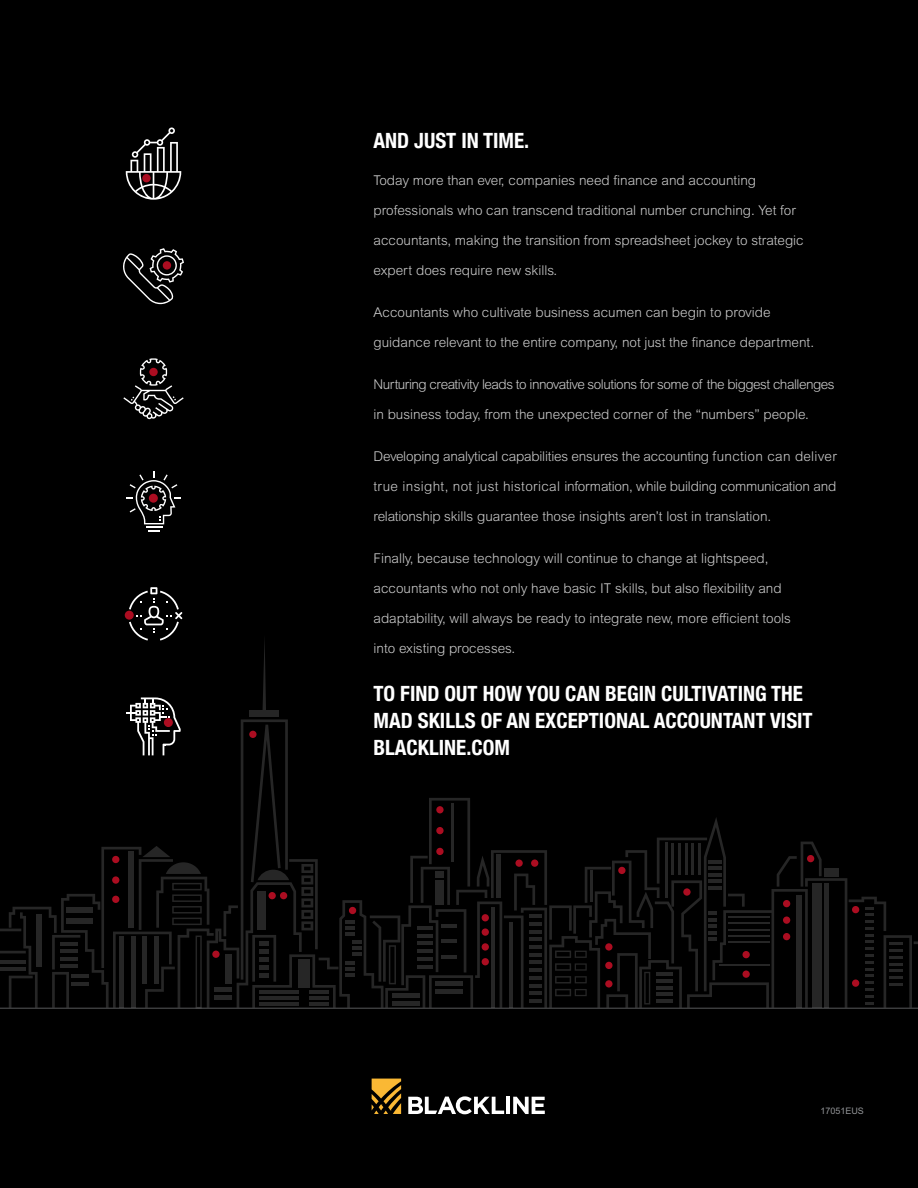
<style>
.page{position:relative;width:918px;height:1188px;background:#000}
.page>*{position:absolute;margin:0;border:0;box-sizing:border-box;transform-origin:0 0}
.t1{font:700 condensed 21px/27px "Helvetica Neue";color:#fff}
.t2{font:300 13.5px "Arial MT Pro";color:#ccc}
.t3{font:300 13.5px "Arial MT Pro";letter-spacing:-.035em;color:#ccc}
.t4{font:9px "Arial MT Pro";color:#939598}
</style>
<div class="page">
<hr style="left:0;top:1008px;width:918px;height:1px;background:#58595b">
<hr style="left:506px;top:1097px;width:4px;height:17px;background:#fff">
<svg style="left:513px;top:1097px;width:32px;height:17px"></svg>
<svg style="left:408px;top:1096px;width:96px;height:18px"></svg>
<svg style="left:371px;top:1079px;width:30px;height:35px"></svg>
<svg style="left:123px;top:248px;width:61px;height:56px"></svg>
<div style="left:163px;top:261px;width:8px;height:9px;background:#ab0d21;border-radius:50%"></div>
<svg style="left:126px;top:128px;width:55px;height:72px"></svg>
<svg style="left:123px;top:358px;width:61px;height:61px"></svg>
<div style="left:149px;top:368px;width:9px;height:8px;background:#ab0d21;border-radius:50%"></div>
<svg style="left:126px;top:471px;width:55px;height:60px"></svg>
<div style="left:149px;top:494px;width:9px;height:9px;background:#ab0d21;border-radius:50%"></div>
<svg style="left:0;top:587px;width:918px;height:421px"></svg>
<div style="left:269px;top:892px;width:7px;height:7px;background:#ab0d21;border-radius:50%"></div>
<div style="left:349px;top:907px;width:7px;height:7px;background:#ab0d21;border-radius:50%"></div>
<div style="left:618px;top:867px;width:8px;height:7px;background:#ab0d21;border-radius:50%"></div>
<div style="left:280px;top:892px;width:7px;height:7px;background:#ab0d21;border-radius:50%"></div>
<div style="left:531px;top:860px;width:7px;height:7px;background:#ab0d21;border-radius:50%"></div>
<div style="left:515px;top:860px;width:8px;height:7px;background:#ab0d21;border-radius:50%"></div>
<div style="left:605px;top:943px;width:8px;height:8px;background:#ab0d21;border-radius:50%"></div>
<div style="left:605px;top:962px;width:8px;height:7px;background:#ab0d21;border-radius:50%"></div>
<div style="left:605px;top:980px;width:8px;height:8px;background:#ab0d21;border-radius:50%"></div>
<div style="left:683px;top:888px;width:8px;height:8px;background:#ab0d21;border-radius:50%"></div>
<div style="left:743px;top:951px;width:7px;height:7px;background:#ab0d21;border-radius:50%"></div>
<div style="left:743px;top:970px;width:7px;height:8px;background:#ab0d21;border-radius:50%"></div>
<div style="left:783px;top:900px;width:7px;height:7px;background:#ab0d21;border-radius:50%"></div>
<div style="left:783px;top:916px;width:7px;height:8px;background:#ab0d21;border-radius:50%"></div>
<div style="left:783px;top:933px;width:7px;height:7px;background:#ab0d21;border-radius:50%"></div>
<div style="left:807px;top:855px;width:7px;height:7px;background:#ab0d21;border-radius:50%"></div>
<div style="left:852px;top:906px;width:7px;height:7px;background:#ab0d21;border-radius:50%"></div>
<div style="left:852px;top:979px;width:7px;height:8px;background:#ab0d21;border-radius:50%"></div>
<div style="left:112px;top:856px;width:7px;height:7px;background:#ab0d21;border-radius:50%"></div>
<div style="left:112px;top:876px;width:7px;height:8px;background:#ab0d21;border-radius:50%"></div>
<div style="left:112px;top:896px;width:7px;height:7px;background:#ab0d21;border-radius:50%"></div>
<div style="left:212px;top:951px;width:8px;height:7px;background:#ab0d21;border-radius:50%"></div>
<div style="left:249px;top:731px;width:8px;height:7px;background:#ab0d21;border-radius:50%"></div>
<div style="left:436px;top:806px;width:8px;height:7px;background:#ab0d21;border-radius:50%"></div>
<div style="left:436px;top:827px;width:8px;height:7px;background:#ab0d21;border-radius:50%"></div>
<div style="left:436px;top:848px;width:8px;height:7px;background:#ab0d21;border-radius:50%"></div>
<div style="left:482px;top:914px;width:7px;height:7px;background:#ab0d21;border-radius:50%"></div>
<div style="left:482px;top:928px;width:7px;height:8px;background:#ab0d21;border-radius:50%"></div>
<div style="left:482px;top:943px;width:7px;height:8px;background:#ab0d21;border-radius:50%"></div>
<div style="left:482px;top:958px;width:7px;height:7px;background:#ab0d21;border-radius:50%"></div>
<h1 class="t1" style="left:374px;top:125px;width:157px">AND JUST IN TIME.</h1>
<p class="t2" style="left:374px;top:172px;width:384px">Today more than ever, companies need finance and accounting</p>
<p class="t2" style="left:374px;top:202px;width:424px">professionals who can transcend traditional number crunching. Yet for</p>
<p class="t2" style="left:374px;top:232px;width:432px">accountants, making the transition from spreadsheet jockey to strategic</p>
<p class="t2" style="left:374px;top:262px;width:185px">expert does require new skills.</p>
<p class="t2" style="left:374px;top:304px;width:399px">Accountants who cultivate business acumen can begin to provide</p>
<p class="t2" style="left:374px;top:334px;width:442px">guidance relevant to the entire company, not just the finance department.</p>
<p class="t3" style="left:374px;top:376px;width:463px">Nurturing creativity leads to innovative solutions for some of the biggest challenges</p>
<p class="t2" style="left:374px;top:406px;width:437px">in business today, from the unexpected corner of the “numbers” people.</p>
<p class="t2" style="left:374px;top:448px;width:465px">Developing analytical capabilities ensures the accounting function can deliver</p>
<p class="t2" style="left:374px;top:478px;width:464px">true insight, not just historical information, while building communication and</p>
<p class="t2" style="left:374px;top:508px;width:399px">relationship skills guarantee those insights aren’t lost in translation.</p>
<p class="t2" style="left:374px;top:550px;width:397px">Finally, because technology will continue to change at lightspeed,</p>
<p class="t2" style="left:374px;top:580px;width:410px">accountants who not only have basic IT skills, but also flexibility and</p>
<p class="t2" style="left:374px;top:610px;width:419px">adaptability, will always be ready to integrate new, more efficient tools</p>
<p class="t2" style="left:374px;top:640px;width:143px">into existing processes.</p>
<h1 class="t1" style="left:374px;top:679px;width:441px">TO FIND OUT HOW YOU CAN BEGIN CULTIVATING THE<br>MAD SKILLS OF AN EXCEPTIONAL ACCOUNTANT VISIT<br>BLACKLINE.COM</h1>
<p class="t4" style="left:820px;top:1105px;width:45px">17051EUS</p>
</div>
